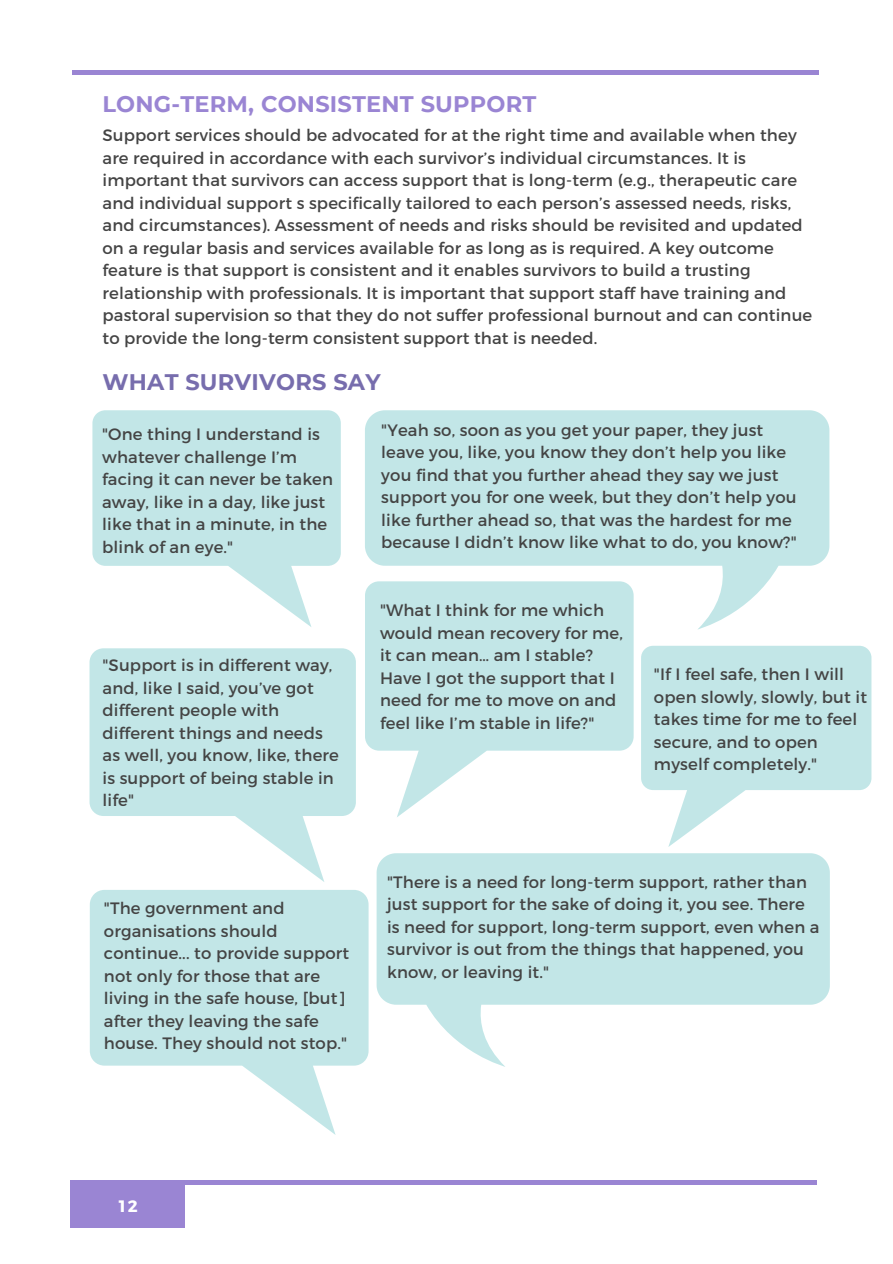
<style>
.page{position:relative;width:893px;height:1264px;background:#fff}
.page>*{position:absolute;margin:0;border:0;box-sizing:border-box;transform-origin:0 0}
.t1{font:700 22.5px "Montserrat";letter-spacing:.01em;color:#9a85d3}
.t2{font:700 22.5px "Montserrat";letter-spacing:.01em;color:#776dad}
.t3{font:16.5px/22.5px "Montserrat";letter-spacing:.01em;color:#444}
.t4{font:700 16.5px "Montserrat";color:#fff}
</style>
<div class="page">
<hr style="left:72px;top:71px;width:747px;height:3px;background:#9a85d3">
<div style="left:70px;top:1181px;width:115px;height:46px;background:#9a85d3"></div>
<hr style="left:70px;top:1180px;width:746px;height:4px;background:#9a85d3">
<svg style="left:90px;top:890px;width:278px;height:244px;fill:#c2e6e7"></svg>
<svg style="left:93px;top:410px;width:248px;height:217px;fill:#c2e6e7"></svg>
<svg style="left:377px;top:853px;width:452px;height:213px;fill:#c2e6e7"></svg>
<svg style="left:365px;top:410px;width:464px;height:219px;fill:#c2e6e7"></svg>
<svg style="left:89px;top:648px;width:267px;height:234px;fill:#c2e6e7"></svg>
<svg style="left:365px;top:581px;width:268px;height:236px;fill:#c2e6e7"></svg>
<svg style="left:641px;top:645px;width:230px;height:202px;fill:#c2e6e7"></svg>
<h1 class="t1" style="left:102px;top:90px;width:435px">LONG-TERM, CONSISTENT SUPPORT</h1>
<p class="t3" style="left:102px;top:123px;width:711px">Support services should be advocated for at the right time and available when they are required in accordance with each survivor’s individual circumstances. It is important that survivors can access support that is long-term (e.g., therapeutic care and individual support s specifically tailored to each person’s assessed needs, risks, and circumstances). Assessment of needs and risks should be revisited and updated on a regular basis and services available for as long as is required. A key outcome feature is that support is consistent and it enables survivors to build a trusting relationship with professionals. It is important that support staff have training and pastoral supervision so that they do not suffer professional burnout and can continue to provide the long-term consistent support that is needed.</p>
<h1 class="t2" style="left:102px;top:368px;width:279px">WHAT SURVIVORS SAY</h1>
<p class="t3" style="left:102px;top:422px;width:232px">"One thing I understand is whatever challenge I’m facing it can never be taken away, like in a day, like just like that in a minute, in the blink of an eye."</p>
<p class="t3" style="left:102px;top:653px;width:238px">"Support is in different way, and, like I said, you’ve got different people with different things and needs as well, you know, like, there is support of being stable in life"</p>
<p class="t3" style="left:104px;top:896px;width:247px">"The government and organisations should continue... to provide support not only for those that are living in the safe house, [but] after they leaving the safe house. They should not stop."</p>
<p class="t3" style="left:381px;top:418px;width:417px">"Yeah so, soon as you get your paper, they just leave you, like, you know they don’t help you like you find that you further ahead they say we just support you for one week, but they don’t help you like further ahead so, that was the hardest for me because I didn’t know like what to do, you know?"</p>
<p class="t3" style="left:380px;top:598px;width:244px">"What I think for me which would mean recovery for me, it can mean… am I stable?<br>Have I got the support that I need for me to move on and feel like I’m stable in life?"</p>
<p class="t3" style="left:654px;top:662px;width:214px">"If I feel safe, then I will open slowly, slowly, but it takes time for me to feel secure, and to open myself completely."</p>
<p class="t3" style="left:387px;top:869px;width:434px">"There is a need for long-term support, rather than just support for the sake of doing it, you see. There is need for support, long-term support, even when a survivor is out from the things that happened, you know, or leaving it."</p>
<p class="t4" style="left:119px;top:1195px;width:21px">12</p>
</div>
